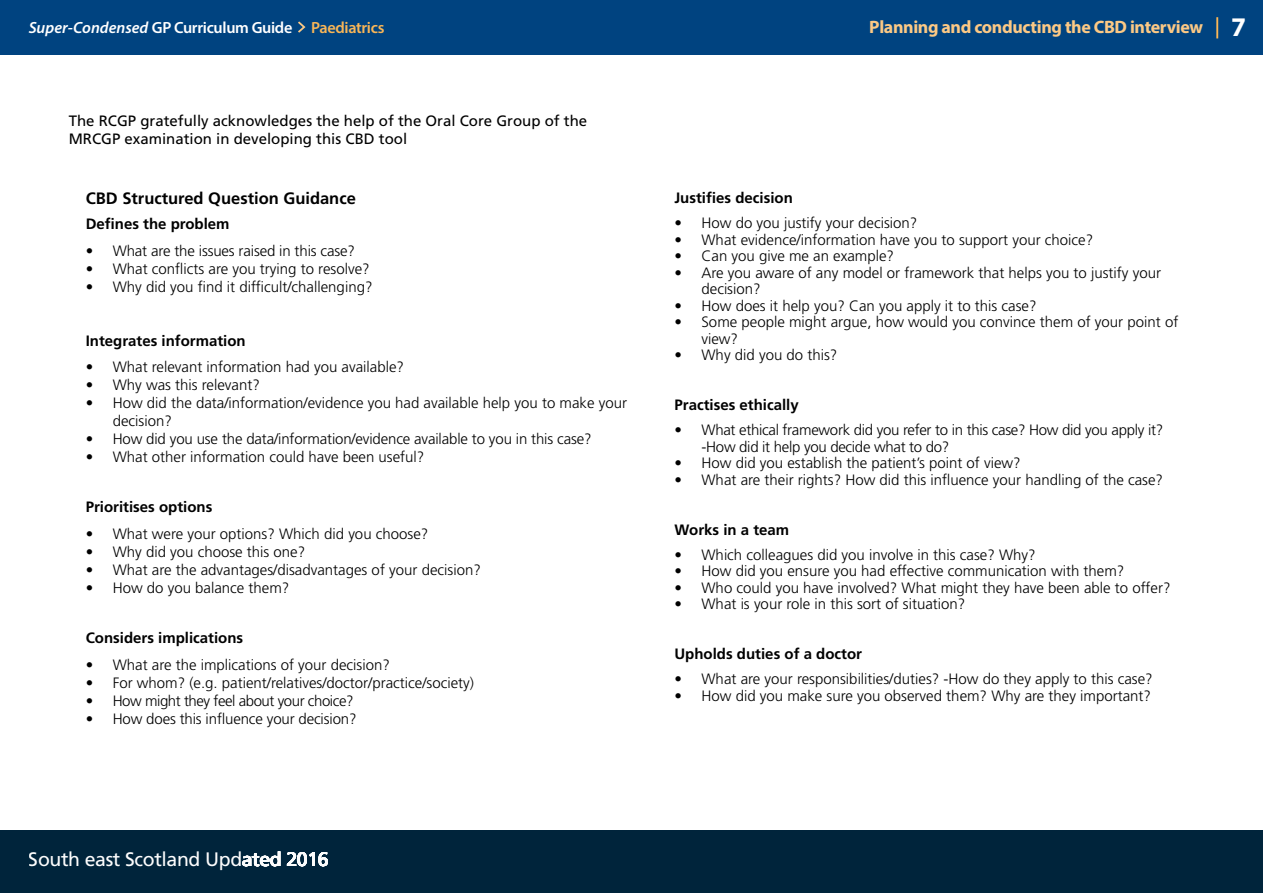
<style>
.page{position:relative;width:1263px;height:893px;background:#fff}
.page>*{position:absolute;margin:0;border:0;box-sizing:border-box;transform-origin:0 0}
.t1{font:700 27px "Myriad Pro";color:#fff}
.t2{font:19.5px "Frutiger LT Std";letter-spacing:-.02em;color:#fff}
.t3{font:700 18px "Myriad Pro";letter-spacing:-.02em;color:#fcc985}
.t4{font:700 16.5px "Frutiger LT Std";color:#000}
.t5{font:600 16.2px "Myriad Pro";letter-spacing:-.02em;color:#fff}
.t6{font:300 15px/16.5px "Frutiger LT Std";color:#000}
.t7{font:700 15px "Frutiger LT Std";color:#000}
.t8{font:15px/18px "Frutiger LT Std";color:#000}
.t9{font:300 15px/16.5px "Frutiger LT Std";letter-spacing:-.02em;color:#000}
.t10{font:300 15px "Frutiger LT Std";letter-spacing:-.03em;color:#000}
.s1{font-style:italic}
.s2{color:#f9b657}
</style>
<div class="page">
<div style="left:0;top:0;width:1263px;height:54px;background:#004380"></div>
<svg style="left:298px;top:21px;width:8px;height:12px"></svg>
<hr style="left:1216px;top:17px;width:2px;height:21px;background:#f9b657">
<div style="left:0;top:831px;width:1263px;height:62px;background:#00243b"></div>
<p class="t5" style="left:29px;top:17px;width:357px"><span class="s1">Super-Condensed</span> GP Curriculum Guide <span class="s2">Paediatrics</span></p>
<h1 class="t1" style="left:1231px;top:9px;width:16px">7</h1>
<p class="t3" style="left:869px;top:15px;width:335px">Planning and conducting the CBD interview</p>
<p class="t8" style="left:69px;top:111px;width:520px">The RCGP gratefully acknowledges the help of the Oral Core Group of the<br>MRCGP examination in developing this CBD tool</p>
<p class="t4" style="left:86px;top:189px;width:272px">CBD Structured Question Guidance</p>
<p class="t7" style="left:86px;top:215px;width:145px">Defines the problem</p>
<p class="t6" style="left:86px;top:243px;width:271px">• What are the issues raised in this case?</p>
<p class="t6" style="left:86px;top:261px;width:285px">• What conflicts are you trying to resolve?</p>
<p class="t6" style="left:86px;top:279px;width:288px">• Why did you find it difficult/challenging?</p>
<p class="t7" style="left:86px;top:332px;width:162px">Integrates information</p>
<p class="t6" style="left:86px;top:359px;width:320px">• What relevant information had you available?</p>
<p class="t6" style="left:86px;top:377px;width:176px">• Why was this relevant?</p>
<p class="t6" style="left:113px;top:394px;width:516px;line-height:18px;text-indent:-27px">• How did the data/information/evidence you had available help you to make your decision?</p>
<p class="t6" style="left:86px;top:431px;width:507px">• How did you use the data/information/evidence available to you in this case?</p>
<p class="t6" style="left:86px;top:449px;width:340px">• What other information could have been useful?</p>
<p class="t7" style="left:86px;top:498px;width:128px">Prioritises options</p>
<p class="t6" style="left:86px;top:526px;width:344px">• What were your options? Which did you choose?</p>
<p class="t6" style="left:86px;top:544px;width:221px">• Why did you choose this one?</p>
<p class="t6" style="left:86px;top:562px;width:397px">• What are the advantages/disadvantages of your decision?</p>
<p class="t6" style="left:86px;top:580px;width:205px">• How do you balance them?</p>
<p class="t7" style="left:86px;top:629px;width:159px">Considers implications</p>
<p class="t6" style="left:86px;top:656px;width:306px">• What are the implications of your decision?</p>
<p class="t6" style="left:86px;top:674px;width:390px">• For whom? (e.g. patient/relatives/doctor/practice/society)</p>
<p class="t10" style="left:86px;top:692px;width:269px">• How might they feel about your choice?</p>
<p class="t6" style="left:86px;top:710px;width:272px">• How does this influence your decision?</p>
<p class="t7" style="left:674px;top:189px;width:120px">Justifies decision</p>
<p class="t6" style="left:674px;top:215px;width:244px">• How do you justify your decision?</p>
<p class="t6" style="left:674px;top:232px;width:420px">• What evidence/information have you to support your choice?</p>
<p class="t6" style="left:674px;top:248px;width:221px">• Can you give me an example?</p>
<p class="t6" style="left:701px;top:265px;width:461px;text-indent:-27px">• Are you aware of any model or framework that helps you to justify your decision?</p>
<p class="t6" style="left:674px;top:298px;width:364px">• How does it help you? Can you apply it to this case?</p>
<p class="t6" style="left:701px;top:314px;width:478px;text-indent:-27px">• Some people might argue, how would you convince them of your point of view?</p>
<p class="t6" style="left:674px;top:347px;width:164px">• Why did you do this?</p>
<p class="t7" style="left:674px;top:396px;width:126px">Practises ethically</p>
<p class="t9" style="left:701px;top:422px;width:463px;text-indent:-27px">• What ethical framework did you refer to in this case? How did you apply it? -How did it help you decide what to do?</p>
<p class="t6" style="left:674px;top:455px;width:348px">• How did you establish the patient’s point of view?</p>
<p class="t6" style="left:674px;top:472px;width:490px">• What are their rights? How did this influence your handling of the case?</p>
<p class="t7" style="left:674px;top:521px;width:116px">Works in a team</p>
<p class="t6" style="left:674px;top:547px;width:363px">• Which colleagues did you involve in this case? Why?</p>
<p class="t6" style="left:674px;top:563px;width:451px">• How did you ensure you had effective communication with them?</p>
<p class="t6" style="left:674px;top:580px;width:497px">• Who could you have involved? What might they have been able to offer?</p>
<p class="t6" style="left:674px;top:596px;width:292px">• What is your role in this sort of situation?</p>
<p class="t7" style="left:674px;top:645px;width:189px">Upholds duties of a doctor</p>
<p class="t6" style="left:674px;top:671px;width:480px">• What are your responsibilities/duties? -How do they apply to this case?</p>
<p class="t6" style="left:674px;top:688px;width:478px">• How did you make sure you observed them? Why are they important?</p>
<h2 class="t2" style="left:29px;top:848px;width:301px">South east Scotland Updated 2016</h2>
</div>
